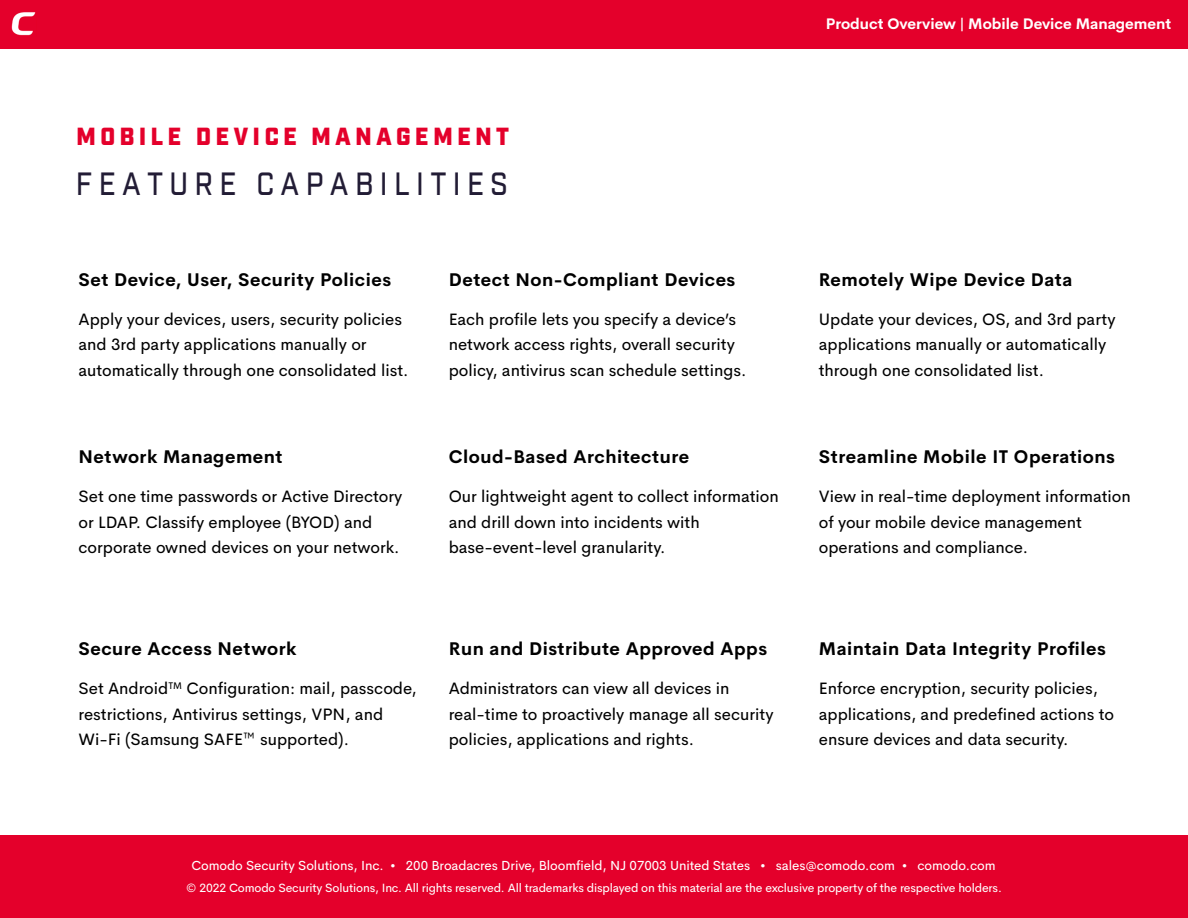
<style>
.page{position:relative;width:1188px;height:918px;background:#fff}
.page>*{position:absolute;margin:0;border:0;box-sizing:border-box;transform-origin:0 0}
.t1{font:500 31.35px "Industry";letter-spacing:.22em;color:#221c35;scale:.91 1}
.t2{font:900 24.75px "Industry";letter-spacing:.21em;color:#e4002b;scale:.91 1}
.t3{font:700 18px "Cerebri Sans";letter-spacing:.03em;color:#000}
.t4{font:16.5px/25.5px "Cerebri Sans";color:#000}
.t5{font:700 15px "Cerebri Sans";color:#fff}
.t6{font:13.2px "Cerebri Sans";letter-spacing:-.005em;color:#fff}
.t7{font:12px "Cerebri Sans";letter-spacing:-.01em;color:#fff}
</style>
<div class="page">
<div style="left:0;top:0;width:1188px;height:49px;background:#e4002b"></div>
<div style="left:0;top:835px;width:1188px;height:83px;background:#e4002b"></div>
<img style="left:11px;top:12px;width:25px;height:24px">
<p class="t5" style="left:826px;top:12px;width:347px">Product Overview | Mobile Device Management</p>
<h2 class="t2" style="left:76px;top:122px;width:477px">MOBILE DEVICE MANAGEMENT</h2>
<h1 class="t1" style="left:76px;top:165px;width:476px">FEATURE CAPABILITIES</h1>
<p class="t3" style="left:79px;top:265px;width:314px">Set Device, User, Security Policies</p>
<p class="t3" style="left:449px;top:265px;width:288px">Detect Non-Compliant Devices</p>
<p class="t3" style="left:819px;top:265px;width:255px">Remotely Wipe Device Data</p>
<p class="t4" style="left:79px;top:305px;width:331px">Apply your devices, users, security policies and 3rd party applications manually or automatically through one consolidated list.</p>
<p class="t4" style="left:449px;top:305px;width:299px">Each profile lets you specify a device’s network access rights, overall security policy, antivirus scan schedule settings.</p>
<p class="t4" style="left:819px;top:305px;width:298px">Update your devices, OS, and 3rd party applications manually or automatically through one consolidated list.</p>
<p class="t3" style="left:79px;top:442px;width:206px">Network Management</p>
<p class="t3" style="left:449px;top:442px;width:242px">Cloud-Based Architecture</p>
<p class="t3" style="left:819px;top:442px;width:298px">Streamline Mobile IT Operations</p>
<p class="t4" style="left:79px;top:482px;width:325px">Set one time passwords or Active Directory or LDAP. Classify employee (BYOD) and corporate owned devices on your network.</p>
<p class="t4" style="left:449px;top:482px;width:332px">Our lightweight agent to collect information and drill down into incidents with base-event-level granularity.</p>
<p class="t4" style="left:819px;top:482px;width:314px">View in real-time deployment information of your mobile device management operations and compliance.</p>
<p class="t3" style="left:79px;top:635px;width:219px">Secure Access Network</p>
<p class="t3" style="left:449px;top:635px;width:320px">Run and Distribute Approved Apps</p>
<p class="t3" style="left:819px;top:635px;width:288px">Maintain Data Integrity Profiles</p>
<p class="t4" style="left:79px;top:674px;width:340px">Set Android<sup>TM</sup> Configuration: mail, passcode, restrictions, Antivirus settings, VPN, and<br>Wi-Fi (Samsung SAFE™ supported).</p>
<p class="t4" style="left:449px;top:674px;width:326px">Administrators can view all devices in real-time to proactively manage all security policies, applications and rights.</p>
<p class="t4" style="left:819px;top:674px;width:297px">Enforce encryption, security policies, applications, and predefined actions to ensure devices and data security.</p>
<p class="t6" style="left:191px;top:855px;width:806px">Comodo Security Solutions, Inc. • 200 Broadacres Drive, Bloomfield, NJ 07003 United States • sales@comodo.com • comodo.com</p>
<p class="t7" style="left:186px;top:878px;width:817px">© 2022 Comodo Security Solutions, Inc. All rights reserved. All trademarks displayed on this material are the exclusive property of the respective holders.</p>
</div>
